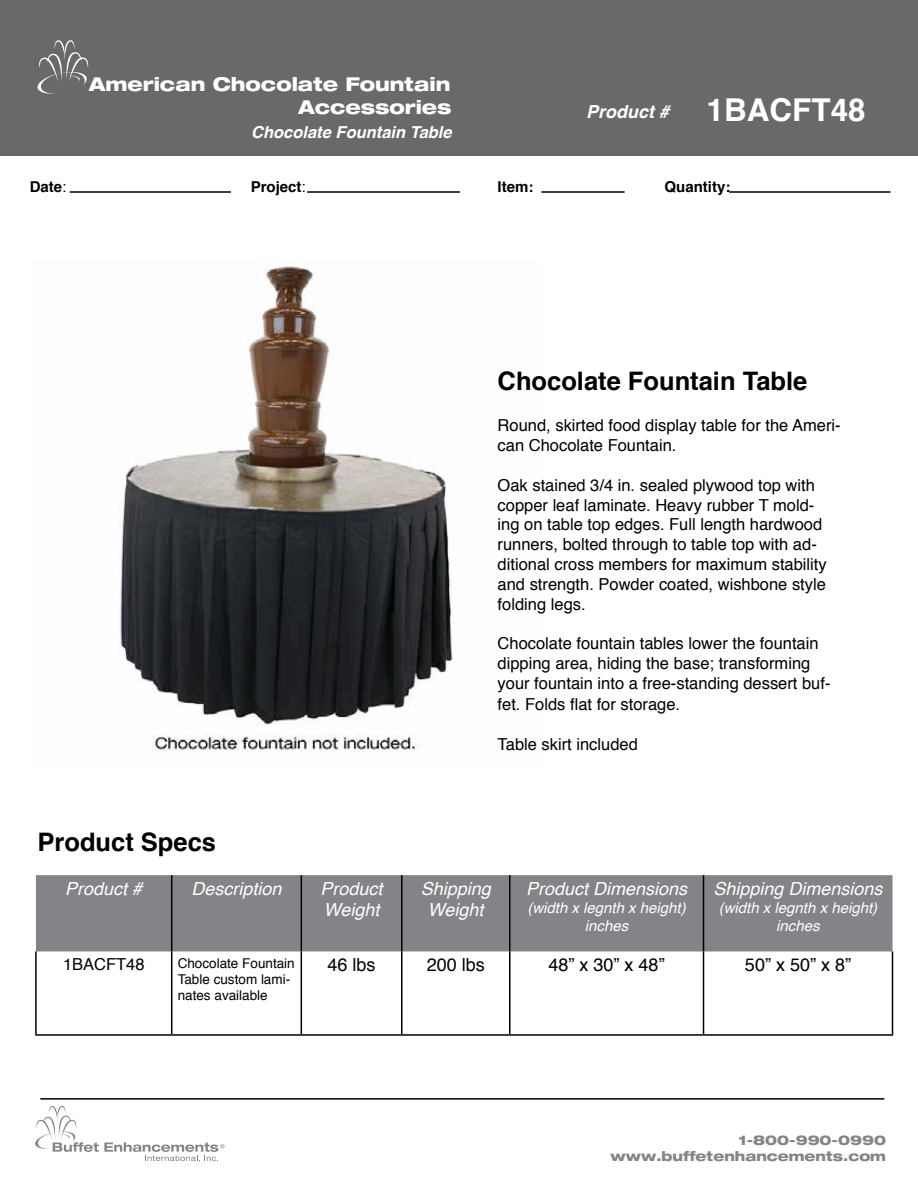
<style>
.page{position:relative;width:918px;height:1188px;background:#fff}
.page>*{position:absolute;margin:0;border:0;box-sizing:border-box;transform-origin:0 0}
.t1{font:700 25.5px "Helvetica";color:#000}
.t2{font:800 expanded 19.2px/23px "Helvetica Neue";color:#fff;text-align:right}
.t3{font:italic 18px/21.6px "Helvetica";color:#fff}
.t4{font:18px "Helvetica";color:#000}
.t5{font:italic 700 18px "Helvetica";color:#fff}
.t6{font:16.5px/19.8px "Helvetica";color:#000}
.t7{font:italic 700 16.5px "Helvetica";color:#fff}
.t8{font:italic 15px/18px "Helvetica";color:#fff;text-align:center}
.t9{font:700 15px "Helvetica";color:#000}
.t10{font:13.5px/16.2px "Helvetica";color:#000}
.t11{font:800 expanded 13.5px/16.2px "Helvetica Neue";color:#828487;text-align:right}
.s1{font-style:normal;font-size:31.5px}
.s2{font-weight:400}
</style>
<div class="page">
<div style="left:0;top:0;width:918px;height:156px;background:#696969"></div>
<svg style="left:35px;top:1106px;width:189px;height:56px"></svg>
<hr style="left:40px;top:1098px;width:844px;height:2px;background:#000">
<div style="left:36px;top:875px;width:857px;height:76px;background:#828487"></div>
<hr style="left:171px;top:875px;width:1px;height:76px;background:#000">
<hr style="left:301px;top:875px;width:1px;height:76px;background:#000">
<hr style="left:401px;top:875px;width:2px;height:76px;background:#000">
<hr style="left:509px;top:875px;width:2px;height:76px;background:#000">
<hr style="left:703px;top:875px;width:1px;height:76px;background:#000">
<hr style="left:35px;top:951px;width:2px;height:83px;background:#000">
<hr style="left:171px;top:951px;width:1px;height:83px;background:#000">
<hr style="left:301px;top:951px;width:1px;height:83px;background:#000">
<hr style="left:401px;top:951px;width:2px;height:83px;background:#000">
<hr style="left:509px;top:951px;width:2px;height:83px;background:#000">
<hr style="left:703px;top:951px;width:1px;height:83px;background:#000">
<hr style="left:892px;top:951px;width:1px;height:83px;background:#000">
<hr style="left:35px;top:1034px;width:137px;height:2px;background:#000">
<hr style="left:172px;top:1034px;width:129px;height:2px;background:#000">
<hr style="left:301px;top:1034px;width:101px;height:2px;background:#000">
<hr style="left:402px;top:1034px;width:108px;height:2px;background:#000">
<hr style="left:510px;top:1034px;width:194px;height:2px;background:#000">
<hr style="left:704px;top:1034px;width:189px;height:2px;background:#000">
<hr style="left:307px;top:191px;width:153px;height:2px;background:#000">
<hr style="left:541px;top:191px;width:84px;height:2px;background:#000">
<hr style="left:729px;top:191px;width:161px;height:2px;background:#000">
<hr style="left:70px;top:191px;width:161px;height:2px;background:#000">
<svg style="left:37px;top:40px;width:52px;height:54px"></svg>
<img style="left:118px;top:266px;width:335px;height:486px">
<p class="t2" style="left:89px;top:72px;width:364px">American Chocolate Fountain<br>Accessories</p>
<p class="t7" style="left:251px;top:118px;width:202px">Chocolate Fountain Table</p>
<p class="t5" style="left:586px;top:97px;width:281px">Product # <span class="s1">1BACFT48</span></p>
<p class="t9" style="left:30px;top:175px;width:38px">Date<span class="s2">:</span></p>
<p class="t9" style="left:251px;top:175px;width:57px">Project<span class="s2">:</span></p>
<p class="t9" style="left:498px;top:175px;width:37px">Item:</p>
<p class="t9" style="left:665px;top:175px;width:67px">Quantity:</p>
<h1 class="t1" style="left:38px;top:822px;width:180px">Product Specs</h1>
<h1 class="t1" style="left:498px;top:360px;width:311px">Chocolate Fountain Table</h1>
<p class="t6" style="left:498px;top:416px;width:345px">Round, skirted food display table for the Ameri&shy;can Chocolate Fountain.</p>
<p class="t6" style="left:498px;top:476px;width:331px">Oak stained 3/4 in. sealed plywood top with copper leaf laminate. Heavy rubber T mold&shy;ing on table top edges. Full length hardwood runners, bolted through to table top with ad&shy;ditional cross members for maximum stability and strength. Powder coated, wishbone style folding legs.</p>
<p class="t6" style="left:498px;top:634px;width:334px">Chocolate fountain tables lower the fountain dipping area, hiding the base; transforming your fountain into a free-standing dessert buf-</p>
<p class="t6" style="left:498px;top:695px;width:184px">fet. Folds flat for storage.</p>
<p class="t6" style="left:498px;top:735px;width:142px">Table skirt included</p>
<p class="t3" style="left:65px;top:878px;width:79px">Product #</p>
<p class="t3" style="left:191px;top:878px;width:92px">Description</p>
<p class="t3" style="left:321px;top:878px;width:64px">Product<br>Weight</p>
<p class="t3" style="left:421px;top:878px;width:72px;text-align:center">Shipping<br>Weight</p>
<p class="t3" style="left:526px;top:878px;width:163px">Product Dimensions</p>
<p class="t8" style="left:527px;top:899px;width:160px">(width x legnth x height) inches</p>
<p class="t3" style="left:713px;top:878px;width:171px">Shipping Dimensions</p>
<p class="t8" style="left:719px;top:899px;width:160px">(width x legnth x height) inches</p>
<p class="t6" style="left:63px;top:955px;width:83px">1BACFT48</p>
<p class="t10" style="left:178px;top:955px;width:119px">Chocolate Fountain<br>Table custom lami&shy;nates available</p>
<p class="t4" style="left:328px;top:951px;width:50px">46 lbs</p>
<p class="t4" style="left:427px;top:951px;width:60px">200 lbs</p>
<p class="t4" style="left:549px;top:951px;width:118px">48” x 30” x 48”</p>
<p class="t4" style="left:745px;top:951px;width:108px">50” x 50” x 8”</p>
<p class="t11" style="left:611px;top:1132px;width:277px">1-800-990-0990 www.buffetenhancements.com</p>
</div>
